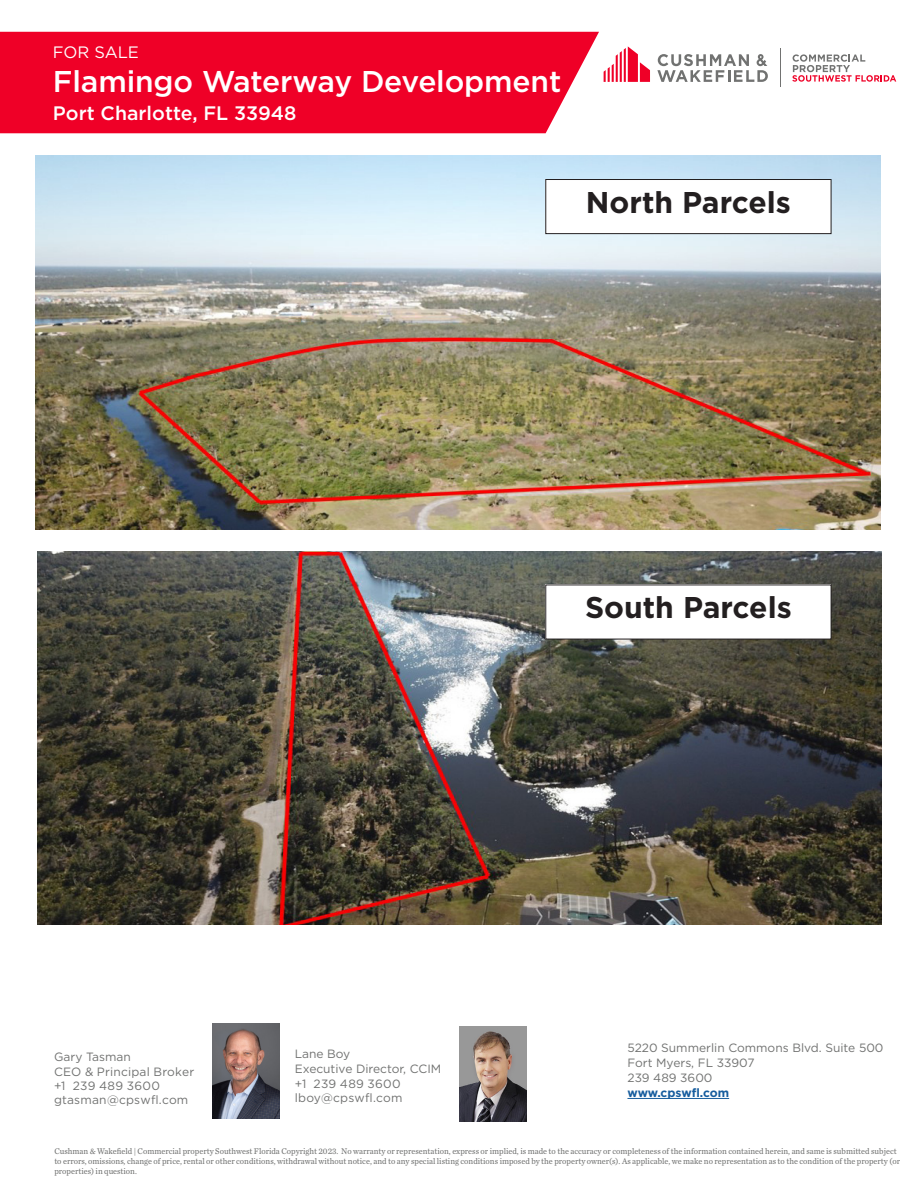
<style>
.page{position:relative;width:918px;height:1188px;background:#fff}
.page>*{position:absolute;margin:0;border:0;box-sizing:border-box;transform-origin:0 0}
.Property_Name___Addr{font:500 30px "Gotham";letter-spacing:-.005em;color:#fff}
.Body_Text{font:700 30px "Gotham";color:#231f20}
.Property_Name___Addr-2{font:500 19.5px "Gotham";color:#fff}
.Banner_Callout_Text{font:16.5px "Gotham";color:#fff}
.Company_Address_Text{font:12px/15px "Gotham";color:#717271}
.Broker_Contact_Small{font:12px/14.4px "Gotham";letter-spacing:.015em;color:#717271}
.URL{font:700 12px "Gotham";letter-spacing:-.005em;color:#175d9e}
.disclaimer{font:8.7px/10.4px "Chronicle Text G2";color:#717271;scale:.95 1}
</style>
<div class="page">
<div style="left:0;top:32px;width:599px;height:101px;background:#ef0027"></div>
<hr style="left:627px;top:1098px;width:102px;height:1px;background:#175d9e">
<hr style="left:780px;top:48px;width:1px;height:39px;background:#717271">
<svg style="left:604px;top:46px;width:46px;height:36px"></svg>
<svg style="left:657px;top:54px;width:111px;height:28px"></svg>
<svg style="left:792px;top:54px;width:104px;height:28px"></svg>
<img style="left:459px;top:1026px;width:67px;height:96px">
<img style="left:213px;top:1023px;width:67px;height:96px">
<img style="left:36px;top:156px;width:844px;height:373px">
<img style="left:37px;top:551px;width:845px;height:374px">
<div style="left:546px;top:180px;width:285px;height:54px;background:#fff"></div>
<div style="left:545px;top:179px;width:286px;height:55px;border:1px solid #231f20"></div>
<div style="left:546px;top:585px;width:285px;height:54px;background:#fff"></div>
<p class="Banner_Callout_Text" style="left:53px;top:42px;width:88px">FOR SALE</p>
<p class="Property_Name___Addr" style="left:53px;top:61px;width:510px">Flamingo Waterway Development</p>
<p class="Property_Name___Addr-2" style="left:53px;top:100px;width:245px">Port Charlotte, FL 33948</p>
<p class="Body_Text" style="left:586px;top:182px;width:207px">North Parcels</p>
<p class="Body_Text" style="left:585px;top:587px;width:208px">South Parcels</p>
<p class="Company_Address_Text" style="left:54px;top:1049px;width:78px">Gary Tasman</p>
<p class="Broker_Contact_Small" style="left:54px;top:1064px;width:142px">CEO &amp; Principal Broker</p>
<p class="Broker_Contact_Small" style="left:54px;top:1078px;width:136px">+1 239 489 3600 gtasman@cpswfl.com</p>
<p class="Company_Address_Text" style="left:295px;top:1046px;width:57px">Lane Boy</p>
<p class="Company_Address_Text" style="left:295px;top:1061px;width:148px">Executive Director, CCIM</p>
<p class="Broker_Contact_Small" style="left:295px;top:1076px;width:109px">+1 239 489 3600 lboy@cpswfl.com</p>
<p class="Company_Address_Text" style="left:627px;top:1040px;width:258px">5220 Summerlin Commons Blvd. Suite 500</p>
<p class="Company_Address_Text" style="left:627px;top:1055px;width:129px">Fort Myers, FL 33907<br>239 489 3600</p>
<p class="URL" style="left:627px;top:1085px;width:103px">www.cpswfl.com</p>
<p class="disclaimer" style="left:54px;top:1145px;width:892px">Cushman &amp; Wakefield | Commercial property Southwest Florida Copyright 2023. No warranty or representation, express or implied, is made to the accuracy or completeness of the information contained herein, and same is submitted subject to errors, omissions, change of price, rental or other conditions, withdrawal without notice, and to any special listing conditions imposed by the property owner(s). As applicable, we make no representation as to the condition of the property (or properties) in question.</p>
</div>
